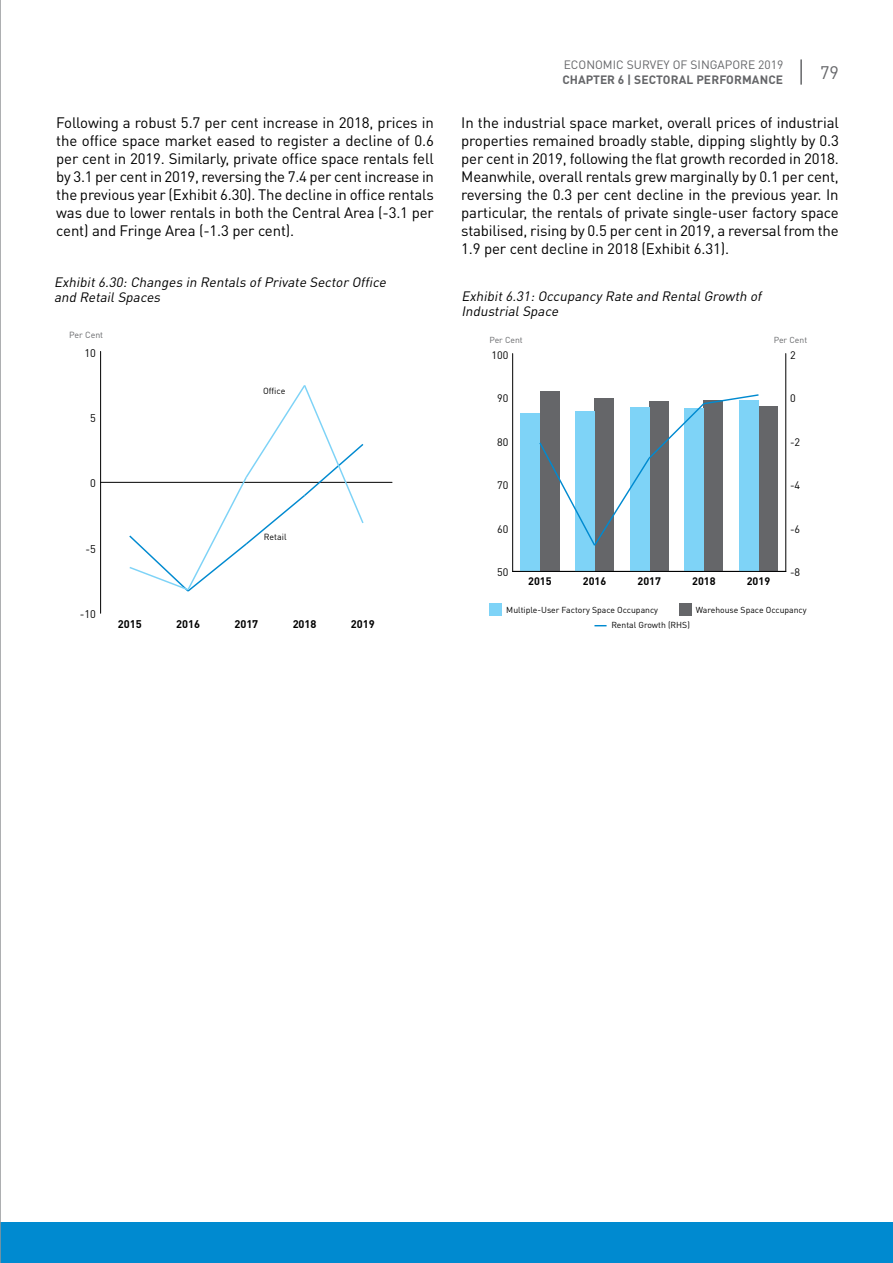
<style>
.page{position:relative;width:893px;height:1263px;background:#fff}
.page>*{position:absolute;margin:0;border:0;box-sizing:border-box;transform-origin:0 0}
.t1{font:18px "DIN Pro";color:#656669}
.t2{font:15px/18px "DIN Pro";letter-spacing:-.01em;color:#000;text-align:justify}
.t3{font:italic 13.5px/15px "DIN Pro";color:#000}
.t4{font:12px "DIN Pro";color:#656669}
.t5{font:700 12px "DIN Pro";letter-spacing:.01em;color:#656669}
.t6{font:700 10.95px "DIN Pro";color:#000}
.t7{font:10.95px "DIN Pro";color:#000}
.t8{font:10.8px "DIN Pro";color:#000}
.t9{font:700 10.8px "DIN Pro";color:#000}
.t10{font:8.85px "DIN Pro";color:#000}
.t11{font:8.85px "DIN Pro";color:#656669}
.t12{font:8.55px "DIN Pro";color:#000}
.t13{font:8.55px "DIN Pro";color:#656669}
</style>
<div class="page">
<div style="left:0;top:1222px;width:893px;height:41px;background:#008ad0"></div>
<hr style="left:512px;top:354px;width:1px;height:217px;background:#000">
<div style="left:540px;top:391px;width:19px;height:180px;background:#656669"></div>
<div style="left:595px;top:398px;width:19px;height:173px;background:#656669"></div>
<div style="left:649px;top:401px;width:19px;height:170px;background:#656669"></div>
<div style="left:704px;top:400px;width:19px;height:171px;background:#656669"></div>
<div style="left:758px;top:406px;width:20px;height:165px;background:#656669"></div>
<div style="left:521px;top:413px;width:19px;height:158px;background:#7ed3f7"></div>
<div style="left:575px;top:411px;width:20px;height:160px;background:#7ed3f7"></div>
<div style="left:630px;top:407px;width:19px;height:164px;background:#7ed3f7"></div>
<div style="left:685px;top:408px;width:19px;height:163px;background:#7ed3f7"></div>
<div style="left:739px;top:400px;width:19px;height:171px;background:#7ed3f7"></div>
<hr style="left:513px;top:571px;width:273px;height:1px;background:#000">
<hr style="left:785px;top:354px;width:1px;height:217px;background:#000">
<svg style="left:539px;top:393px;width:220px;height:154px"></svg>
<div style="left:489px;top:604px;width:13px;height:12px;background:#7ed3f7"></div>
<div style="left:679px;top:604px;width:12px;height:12px;background:#656669"></div>
<svg style="left:594px;top:625px;width:13px;height:1px"></svg>
<hr style="left:101px;top:482px;width:291px;height:1px;background:#000">
<hr style="left:100px;top:351px;width:1px;height:262px;background:#000">
<svg style="left:128px;top:385px;width:237px;height:207px"></svg>
<hr style="left:0;top:0;width:1px;height:1263px;background:#939598">
<hr style="left:800px;top:59px;width:2px;height:26px;background:#656669">
<p class="t4" style="left:564px;top:57px;width:221px">ECONOMIC SURVEY OF SINGAPORE 2019</p>
<p class="t5" style="left:562px;top:71px;width:222px">CHAPTER 6 | SECTORAL PERFORMANCE</p>
<p class="t1" style="left:820px;top:60px;width:20px">79</p>
<p class="t2" style="left:56px;top:113px;width:379px">Following a robust 5.7 per cent increase in 2018, prices in the office space market eased to register a decline of 0.6 per cent in 2019. Similarly, private office space rentals fell by 3.1 per cent in 2019, reversing the 7.4 per cent increase in the previous year (Exhibit 6.30). The decline in office rentals was due to lower rentals in both the Central Area (-3.1 per cent) and Fringe Area (-1.3 per cent).</p>
<p class="t2" style="left:461px;top:113px;width:379px">In the industrial space market, overall prices of industrial properties remained broadly stable, dipping slightly by 0.3 per cent in 2019, following the flat growth recorded in 2018.<br>Meanwhile, overall rentals grew marginally by 0.1 per cent, reversing the 0.3 per cent decline in the previous year. In particular, the rentals of private single-user factory space stabilised, rising by 0.5 per cent in 2019, a reversal from the 1.9 per cent decline in 2018 (Exhibit 6.31).</p>
<p class="t3" style="left:54px;top:274px;width:336px">Exhibit6.30:Changes in Rentals ofPrivate Sector Office and RetailSpaces</p>
<p class="t11" style="left:69px;top:329px;width:36px">Per Cent</p>
<p class="t7" style="left:85px;top:345px;width:13px">10</p>
<p class="t7" style="left:90px;top:411px;width:7px">5</p>
<p class="t7" style="left:90px;top:476px;width:7px">0</p>
<p class="t7" style="left:86px;top:541px;width:12px">-5</p>
<p class="t7" style="left:80px;top:607px;width:18px">-10</p>
<p class="t10" style="left:263px;top:385px;width:24px">Office</p>
<p class="t10" style="left:264px;top:531px;width:24px">Retail</p>
<p class="t6" style="left:118px;top:616px;width:25px">2015</p>
<p class="t6" style="left:176px;top:616px;width:25px">2016</p>
<p class="t6" style="left:234px;top:616px;width:25px">2017</p>
<p class="t6" style="left:293px;top:616px;width:25px">2018</p>
<p class="t6" style="left:351px;top:616px;width:25px">2019</p>
<p class="t3" style="left:461px;top:288px;width:305px">Exhibit6.31:Occupancy Rate and RentalGrowth of<br>IndustrialSpace</p>
<p class="t13" style="left:489px;top:334px;width:35px">Per Cent</p>
<p class="t8" style="left:491px;top:347px;width:18px">100</p>
<p class="t13" style="left:774px;top:334px;width:35px">Per Cent</p>
<p class="t8" style="left:790px;top:347px;width:7px">2</p>
<p class="t8" style="left:497px;top:391px;width:13px">90</p>
<p class="t8" style="left:790px;top:391px;width:7px">0</p>
<p class="t8" style="left:497px;top:434px;width:13px">80</p>
<p class="t8" style="left:790px;top:434px;width:12px">-2</p>
<p class="t8" style="left:497px;top:478px;width:13px">70</p>
<p class="t8" style="left:790px;top:478px;width:12px">-4</p>
<p class="t8" style="left:497px;top:522px;width:13px">60</p>
<p class="t8" style="left:790px;top:522px;width:12px">-6</p>
<p class="t8" style="left:497px;top:565px;width:13px">50</p>
<p class="t9" style="left:528px;top:574px;width:25px">2015</p>
<p class="t9" style="left:583px;top:574px;width:25px">2016</p>
<p class="t9" style="left:637px;top:574px;width:25px">2017</p>
<p class="t9" style="left:692px;top:574px;width:25px">2018</p>
<p class="t9" style="left:747px;top:574px;width:25px">2019</p>
<p class="t8" style="left:790px;top:565px;width:12px">-8</p>
<p class="t12" style="left:506px;top:604px;width:153px">Multiple-User Factory Space Occupancy</p>
<p class="t12" style="left:696px;top:604px;width:112px">Warehouse Space Occupancy</p>
<p class="t12" style="left:611px;top:619px;width:80px">Rental Growth (RHS)</p>
</div>
